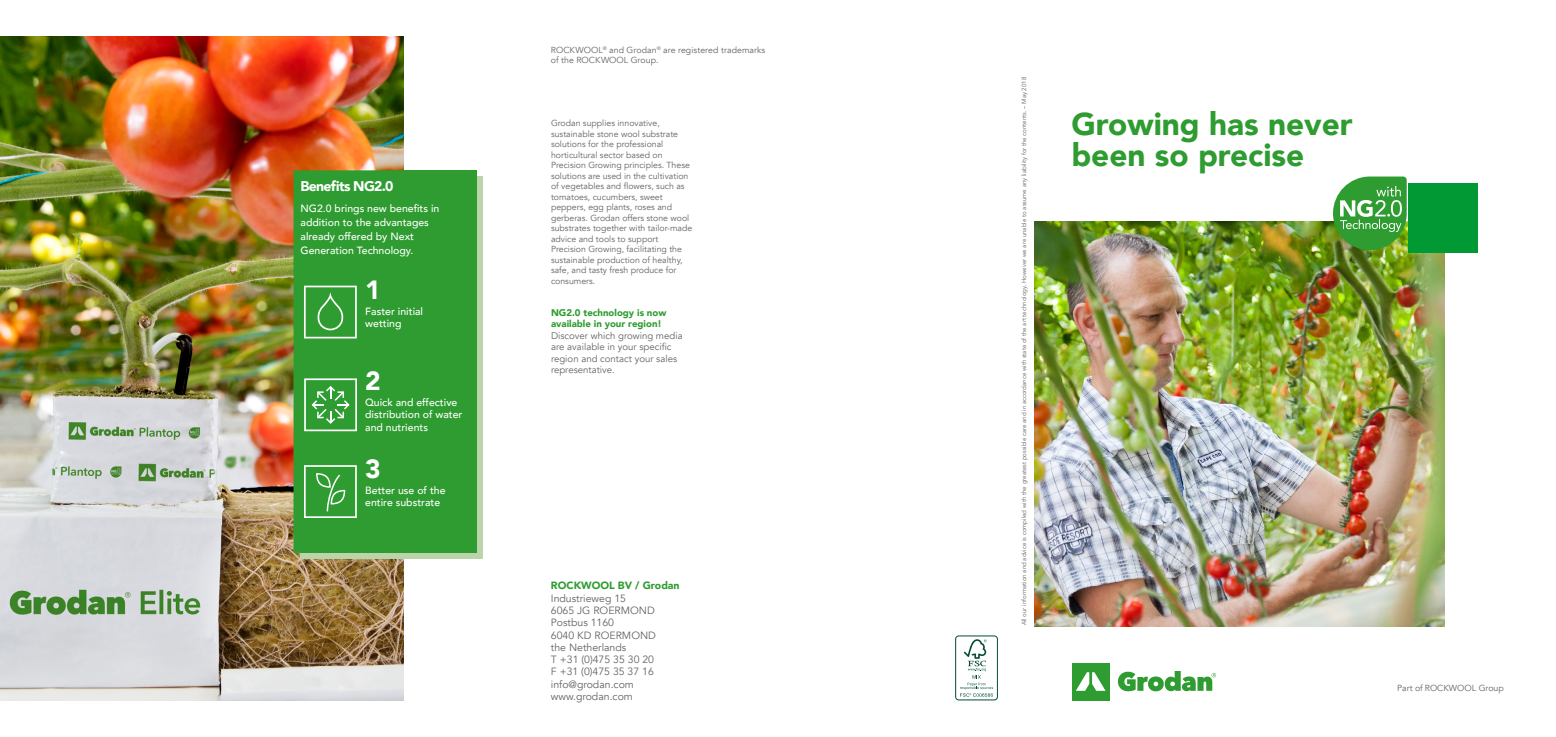
<style>
.page{position:relative;width:1556px;height:737px;background:#fff}
.page>*{position:absolute;margin:0;border:0;box-sizing:border-box;transform-origin:0 0}
.t1{font:900 31.5px/31.5px "Avenir";color:#2e9c30}
.t2{font:900 26.25px "Avenir";color:#fff}
.t3{font:900 14px "Avenir";letter-spacing:-.05em;color:#fff}
.t4{font:500 10.5px/12.2px "Avenir";color:#fff}
.t5{font:10.5px/12.2px "Avenir";color:#636362}
.t6{font:900 10.5px "Avenir";color:#2e9c30}
.t7{font:9.62px/11.4px "Avenir";color:#636362}
.t8{font:900 9.62px/11.4px "Avenir";color:#2e9c30}
.t9{font:8.75px/10.5px "Avenir";color:#636362}
.t10{font:6.12px "Avenir";color:#636362}
</style>
<div class="page">
<img style="left:1034px;top:221px;width:410px;height:405px">
<img style="left:0;top:37px;width:403px;height:663px">
<div style="left:1071px;top:663px;width:38px;height:37px;background:#2e9c30"></div>
<svg style="left:1076px;top:672px;width:29px;height:19px"></svg>
<svg style="left:1117px;top:671px;width:98px;height:20px"></svg>
<div style="left:955px;top:635px;width:42px;height:65px;border:1px solid #004e2f;border-radius:3px"></div>
<svg style="left:960px;top:639px;width:33px;height:57px"></svg>
<svg style="left:1332px;top:176px;width:74px;height:74px;background:#5eae57"></svg>
<div style="left:300px;top:176px;width:183px;height:383px;background:#bad5aa"></div>
<div style="left:293px;top:170px;width:184px;height:382px;background:#2e9c30"></div>
<svg style="left:304px;top:286px;width:53px;height:52px"></svg>
<svg style="left:304px;top:378px;width:53px;height:53px"></svg>
<svg style="left:304px;top:465px;width:53px;height:53px"></svg>
<div style="left:1408px;top:184px;width:69px;height:69px;background:#093"></div>
<h3 class="t3" style="left:300px;top:174px;width:94px">Benefits NG2.0</h3>
<p class="t4" style="left:300px;top:201px;width:140px;line-height:14px">NG2.0 brings new benefits in addition to the advantages already offered by Next<br>Generation Technology.</p>
<h2 class="t2" style="left:365px;top:267px;width:17px">1</h2>
<p class="t4" style="left:365px;top:304px;width:59px">Faster initial wetting</p>
<h2 class="t2" style="left:365px;top:358px;width:17px">2</h2>
<p class="t4" style="left:365px;top:395px;width:99px">Quick and effective distribution of water and nutrients</p>
<h2 class="t2" style="left:365px;top:446px;width:17px">3</h2>
<p class="t4" style="left:365px;top:483px;width:82px">Better use of the entire substrate</p>
<p class="t9" style="left:551px;top:44px;width:216px">ROCKWOOL<sup>®</sup> and Grodan<sup>®</sup> are registered trademarks of the ROCKWOOL Group.</p>
<p class="t9" style="left:551px;top:118px;width:143px">Grodan supplies innovative, sustainable stone wool substrate solutions for the professional horticultural sector based on<br>Precision Growing principles. These solutions are used in the cultivation of vegetables and flowers, such as tomatoes, cucumbers, sweet peppers, egg plants, roses and gerberas. Grodan offers stone wool substrates together with tailor-made advice and tools to support<br>Precision Growing, facilitating the sustainable production of healthy, safe, and tasty fresh produce for consumers.</p>
<p class="t8" style="left:551px;top:307px;width:117px">NG2.0 technology is now available in your region!</p>
<p class="t7" style="left:551px;top:330px;width:133px">Discover which growing media are available in your specific region and contact your sales representative.</p>
<p class="t6" style="left:551px;top:577px;width:130px">ROCKWOOL BV / Grodan</p>
<p class="t5" style="left:551px;top:592px;width:107px">Industrieweg 15<br>6065 JG ROERMOND<br>Postbus 1160<br>6040 KD ROERMOND the Netherlands<br>T +31 (0)475 35 30 20<br>F +31 (0)475 35 37 16 info@grodan.com www.grodan.com</p>
<p class="t10" style="left:1020px;top:625px;width:550px;rotate:-90deg">All our information and advice is compiled with the greatest possible care and in accordance with state of the art technology. However we are unable to assume any liability for the contents. – May 2018</p>
<h1 class="t1" style="left:1071px;top:107px;width:283px">Growing has never been so precise</h1>
<p class="t9" style="left:1396px;top:682px;width:108px">Part of ROCKWOOL Group</p>
</div>
